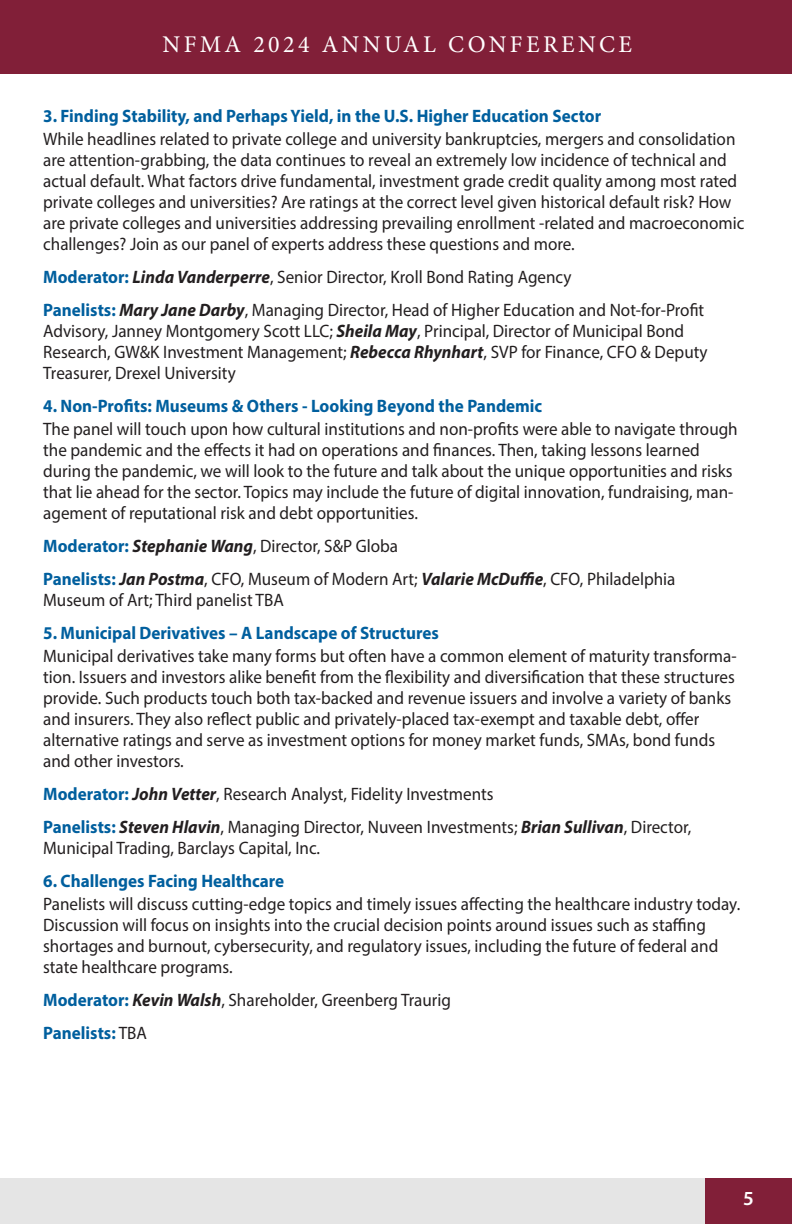
<style>
.page{position:relative;width:792px;height:1224px;background:#fff}
.page>*{position:absolute;margin:0;border:0;box-sizing:border-box;transform-origin:0 0}
.t1{font:24px "Minion Pro";letter-spacing:.14em;color:#fff}
.t2{font:600 20px "Myriad Pro";color:#fff}
.t3{font:18px/21px "Myriad Pro";color:#231f20;scale:.95 1}
.t4{font:700 18px "Myriad Pro";color:#005f9e;scale:.95 1}
.s1{font-weight:700;color:#005f9e}
.s2{font-weight:700;font-style:italic}
.s3{font-weight:400;color:#231f20}
</style>
<div class="page">
<div style="left:0;top:1178px;width:705px;height:46px;background:#e5e5e5"></div>
<div style="left:705px;top:1178px;width:87px;height:46px;background:#811f38"></div>
<div style="left:0;top:0;width:792px;height:73px;background:#811f38"></div>
<p class="t1" style="left:163px;top:28px;width:471px">NFMA 2024 ANNUAL CONFERENCE</p>
<p class="t4" style="left:43px;top:104px;width:589px">3. Finding Stability, and Perhaps Yield, in the U.S. Higher Education Sector</p>
<p class="t3" style="left:43px;top:128px;width:740px">While headlines related to private college and university bankruptcies, mergers and consolidation are attention-grabbing, the data continues to reveal an extremely low incidence of technical and actual default. What factors drive fundamental, investment grade credit quality among most rated private colleges and universities? Are ratings at the correct level given historical default risk? How are private colleges and universities addressing prevailing enrollment -related and macroeconomic challenges? Join as our panel of experts address these questions and more.</p>
<p class="t3" style="left:43px;top:266px;width:558px"><span class="s1">Moderator:</span> <span class="s2">Linda Vanderperre</span>, Senior Director, Kroll Bond Rating Agency</p>
<p class="t3" style="left:43px;top:299px;width:701px"><span class="s1">Panelists:</span> <span class="s2">Mary Jane Darby</span>, Managing Director, Head of Higher Education and Not-for-Profit Advisory, Janney Montgomery Scott LLC; <span class="s2">Sheila May</span>, Principal, Director of Municipal Bond Research, GW&amp;K Investment Management; <span class="s2">Rebecca Rhynhart</span>, SVP for Finance, CFO &amp; Deputy Treasurer, Drexel University</p>
<p class="t4" style="left:43px;top:394px;width:527px">4. Non-Profits: Museums &amp; Others - Looking Beyond the Pandemic</p>
<p class="t3" style="left:43px;top:418px;width:733px">The panel will touch upon how cultural institutions and non-profits were able to navigate through the pandemic and the effects it had on operations and finances. Then, taking lessons learned during the pandemic, we will look to the future and talk about the unique opportunities and risks that lie ahead for the sector. Topics may include the future of digital innovation, fundraising, man&shy;agement of reputational risk and debt opportunities.</p>
<p class="t3" style="left:43px;top:535px;width:375px"><span class="s1">Moderator:</span> <span class="s2">Stephanie Wang</span>, Director, S&amp;P Globa</p>
<p class="t3" style="left:43px;top:568px;width:667px"><span class="s1">Panelists:</span> <span class="s2">Jan Postma</span>, CFO, Museum of Modern Art; <span class="s2">Valarie McDuffie</span>, CFO, Philadelphia<br>Museum of Art; Third panelist TBA</p>
<p class="t4" style="left:43px;top:621px;width:418px">5. Municipal Derivatives – A Landscape of Structures</p>
<p class="t3" style="left:43px;top:645px;width:731px">Municipal derivatives take many forms but often have a common element of maturity transforma&shy;tion. Issuers and investors alike benefit from the flexibility and diversification that these structures provide. Such products touch both tax-backed and revenue issuers and involve a variety of banks and insurers. They also reflect public and privately-placed tax-exempt and taxable debt, offer alternative ratings and serve as investment options for money market funds, SMAs, bond funds and other investors.</p>
<p class="t3" style="left:43px;top:783px;width:476px"><span class="s1">Moderator:</span> <span class="s2">John Vetter</span>, Research Analyst, Fidelity Investments</p>
<p class="t3" style="left:43px;top:816px;width:684px"><span class="s1">Panelists:</span> <span class="s2">Steven Hlavin</span>, Managing Director, Nuveen Investments; <span class="s2">Brian Sullivan</span>, Director,<br>Municipal Trading, Barclays Capital, Inc.</p>
<p class="t4" style="left:43px;top:869px;width:255px">6. Challenges Facing Healthcare</p>
<p class="t3" style="left:43px;top:893px;width:735px">Panelists will discuss cutting-edge topics and timely issues affecting the healthcare industry today.<br>Discussion will focus on insights into the crucial decision points around issues such as staffing shortages and burnout, cybersecurity, and regulatory issues, including the future of federal and state healthcare programs.</p>
<p class="t3" style="left:43px;top:989px;width:431px"><span class="s1">Moderator:</span> <span class="s2">Kevin Walsh</span>, Shareholder, Greenberg Traurig</p>
<p class="t4" style="left:43px;top:1021px;width:111px">Panelists: <span class="s3">TBA</span></p>
<p class="t2" style="left:743px;top:1186px;width:12px">5</p>
</div>
